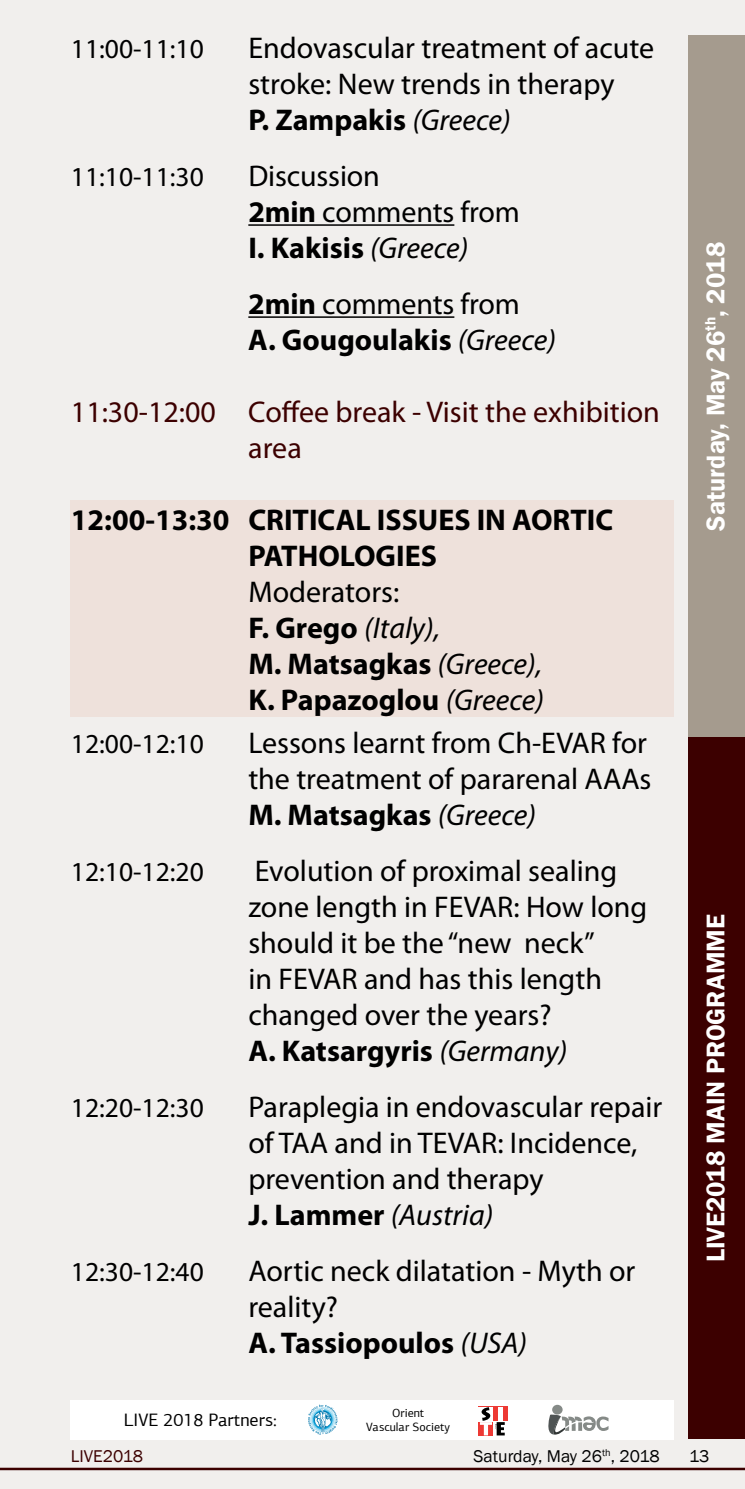
<style>
.page{position:relative;width:745px;height:1489px;background:#fff}
.page>*{position:absolute;margin:0;border:0;box-sizing:border-box;transform-origin:0 0}
.t1{font:30px/36px "Myriad Pro";color:#000}
.t2{font:700 30px/36px "Myriad Pro";color:#000}
.t3{font:30px/36px "Myriad Pro";color:#3c0000}
.t4{font:27.5px "Myriad Pro";color:#000}
.t5{font:600 26.25px "Franklin Gothic";color:#fff}
.t6{font:18px "PF Agora Sans Pro";color:#000}
.t7{font:17.5px "Franklin Gothic";color:#000}
.t8{font:17.5px "Franklin Gothic";color:#3c0000}
.t9{font:12px/14.5px "PF Agora Sans Pro";color:#000;text-align:center}
.s1{font-weight:700}
.s2{font-style:italic}
.s3{font-weight:400}
.s4{font-weight:400;font-style:italic}
</style>
<div class="page">
<div style="left:0;top:0;width:744px;height:1488px;background:#f1efed"></div>
<hr style="left:0;top:1467px;width:744px;height:2px;background:#3c0000">
<div style="left:687px;top:737px;width:57px;height:702px;background:#3c0000"></div>
<div style="left:687px;top:35px;width:57px;height:702px;background:#a59b8e"></div>
<div style="left:71px;top:1399px;width:602px;height:40px;background:#fff"></div>
<svg style="left:308px;top:1404px;width:30px;height:30px"></svg>
<div style="left:478px;top:1406px;width:30px;height:29px;background:#ed3934"></div>
<div style="left:478px;top:1406px;width:15px;height:14px;background:#fff"></div>
<svg style="left:504px;top:1421px;width:3px;height:14px"></svg>
<svg style="left:479px;top:1406px;width:25px;height:29px"></svg>
<svg style="left:551px;top:1404px;width:11px;height:10px"></svg>
<svg style="left:548px;top:1414px;width:60px;height:20px"></svg>
<hr style="left:248px;top:224px;width:206px;height:2px;background:#000">
<hr style="left:248px;top:316px;width:206px;height:2px;background:#000">
<div style="left:71px;top:500px;width:602px;height:217px;background:#eee1db"></div>
<p class="t4" style="left:71px;top:32px;width:134px">11:00-11:10</p>
<p class="t1" style="left:248px;top:29px;width:407px">Endovascular treatment of acute stroke: New trends in therapy<br><span class="s1">P. Zampakis</span> <span class="s2">(Greece)</span></p>
<p class="t4" style="left:71px;top:160px;width:134px">11:10-11:30</p>
<p class="t1" style="left:248px;top:157px;width:273px">Discussion<br><span class="s1">2min</span> comments from<br><span class="s1">I. Kakisis</span> <span class="s2">(Greece)</span></p>
<p class="t2" style="left:248px;top:285px;width:309px">2min <span class="s3">comments from<br></span>A. Gougoulakis <span class="s4">(Greece)</span></p>
<p class="t3" style="left:248px;top:393px;width:413px;text-indent:-177px">11:30-12:00 Coffee break - Visit the exhibition area</p>
<p class="t2" style="left:71px;top:500px;width:543px;text-align:center">12:00-13:30 CRITICAL ISSUES IN AORTIC<br>PATHOLOGIES</p>
<p class="t2" style="left:248px;top:572px;width:297px"><span class="s3">Moderators:<br></span>F. Grego <span class="s4">(Italy),<br></span>M. Matsagkas <span class="s4">(Greece),<br></span>K. Papazoglou <span class="s4">(Greece)</span></p>
<p class="t4" style="left:71px;top:726px;width:134px">12:00-12:10</p>
<p class="t1" style="left:248px;top:724px;width:404px">Lessons learnt from Ch-EVAR for the treatment of pararenal AAAs<br><span class="s1">M. Matsagkas</span> <span class="s2">(Greece)</span></p>
<p class="t4" style="left:71px;top:854px;width:134px">12:10-12:20</p>
<p class="t1" style="left:248px;top:852px;width:400px">Evolution of proximal sealing zone length in FEVAR: How long should it be the “new neck”<br>in FEVAR and has this length changed over the years?<br><span class="s1">A. Katsargyris</span> <span class="s2">(Germany)</span></p>
<p class="t4" style="left:71px;top:1090px;width:134px">12:20-12:30</p>
<p class="t1" style="left:248px;top:1088px;width:415px">Paraplegia in endovascular repair of TAA and in TEVAR: Incidence, prevention and therapy<br><span class="s1">J. Lammer</span> <span class="s2">(Austria)</span></p>
<p class="t4" style="left:71px;top:1254px;width:134px">12:30-12:40</p>
<p class="t1" style="left:248px;top:1252px;width:388px">Aortic neck dilatation - Myth or reality?<br><span class="s1">A. Tassiopoulos</span> <span class="s2">(USA)</span></p>
<p class="t6" style="left:124px;top:1409px;width:154px">LIVE 2018 Partners:</p>
<p class="t9" style="left:366px;top:1405px;width:85px">Orient<br>Vascular Society</p>
<p class="t5" style="left:699px;top:530px;width:290px;rotate:-90deg">Saturday, May 26<sup>th</sup>, 2018</p>
<p class="t5" style="left:699px;top:1262px;width:349px;rotate:-90deg">LIVE2018 MAIN PROGRAMME</p>
<p class="t8" style="left:71px;top:1445px;width:74px">LIVE2018</p>
<p class="t7" style="left:473px;top:1445px;width:187px">Saturday, May 26<sup>th</sup>, 2018</p>
<p class="t7" style="left:688px;top:1445px;width:22px">13</p>
</div>
